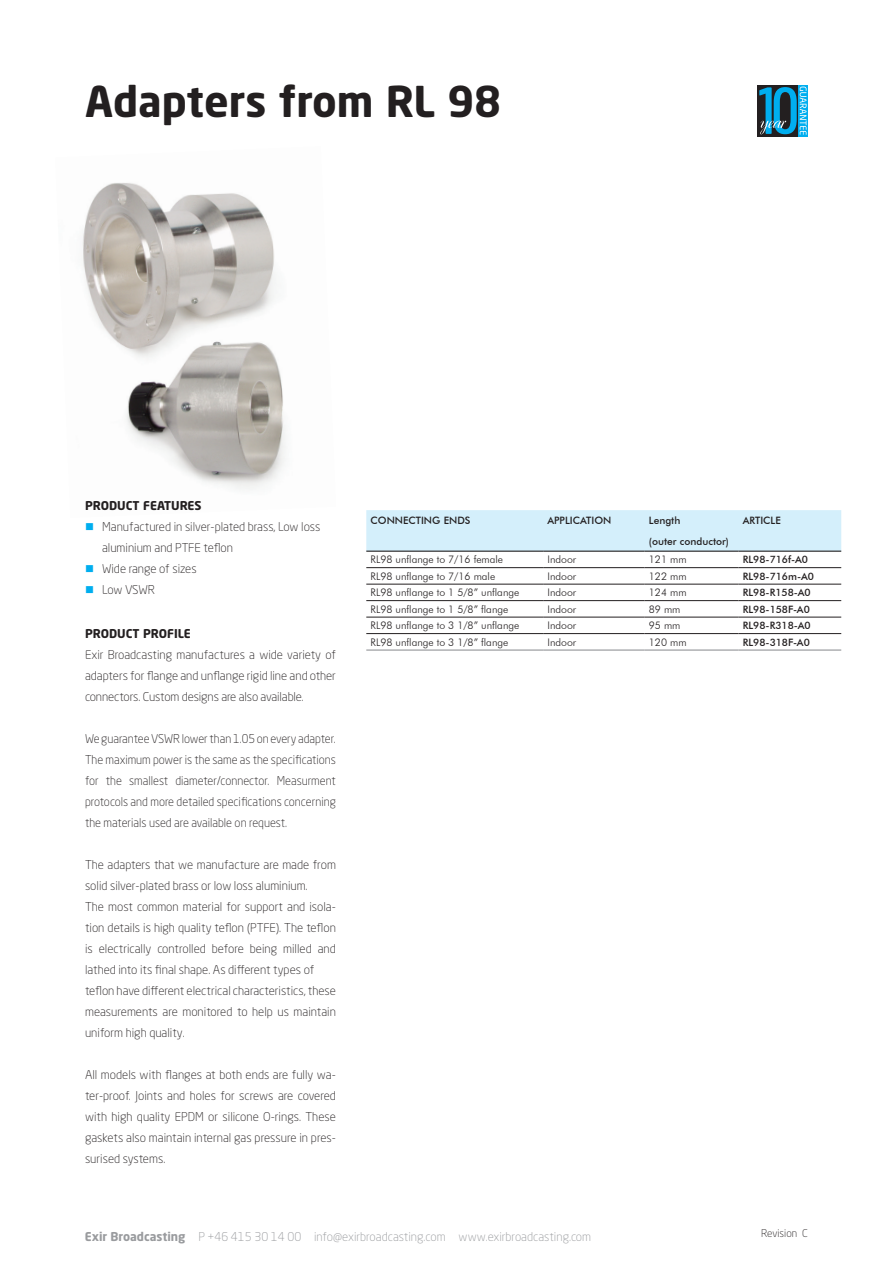
<style>
.page{position:relative;width:893px;height:1263px;background:#fff}
.page>*{position:absolute;margin:0;border:0;box-sizing:border-box;transform-origin:0 0}
.t1{font:700 42px "Neo Sans Std";color:#231f20}
.Bread{font:300 12px/21px "Neo Sans Std";color:#231f20;text-align:justify}
.Bread-2{font:300 12px/21px "Neo Sans Std";color:#231f20;text-align:justify;scale:.96 1}
.t2{font:300 12px "Neo Sans Std";color:#999b9e}
.t3{font:700 12px "Neo Sans Std";color:#231f20}
.Bread_kort_radavstån{font:300 10.5px "Futura BT";color:#231f20}
.T2{font:300 10.5px "Neo Sans Std";color:#231f20}
.T2-2{font:500 10.2px "Futura BT";color:#231f20}
.s1{font-weight:700}
</style>
<div class="page">
<img style="left:82px;top:183px;width:204px;height:307px">
<div style="left:366px;top:510px;width:475px;height:41px;background:#d4effb"></div>
<hr style="left:366px;top:617px;width:177px;height:1px;background:#231f20">
<hr style="left:543px;top:617px;width:102px;height:1px;background:#231f20">
<hr style="left:645px;top:617px;width:93px;height:1px;background:#231f20">
<hr style="left:738px;top:617px;width:103px;height:1px;background:#231f20">
<hr style="left:366px;top:633px;width:177px;height:1px;background:#231f20">
<hr style="left:543px;top:633px;width:102px;height:1px;background:#231f20">
<hr style="left:645px;top:633px;width:93px;height:1px;background:#231f20">
<hr style="left:738px;top:633px;width:103px;height:1px;background:#231f20">
<hr style="left:366px;top:584px;width:177px;height:1px;background:#231f20">
<hr style="left:543px;top:584px;width:102px;height:1px;background:#231f20">
<hr style="left:645px;top:584px;width:93px;height:1px;background:#231f20">
<hr style="left:738px;top:584px;width:103px;height:1px;background:#231f20">
<hr style="left:366px;top:600px;width:177px;height:1px;background:#231f20">
<hr style="left:543px;top:600px;width:102px;height:1px;background:#231f20">
<hr style="left:645px;top:600px;width:93px;height:1px;background:#231f20">
<hr style="left:738px;top:600px;width:103px;height:1px;background:#231f20">
<hr style="left:366px;top:567px;width:177px;height:1px;background:#231f20">
<hr style="left:543px;top:567px;width:102px;height:1px;background:#231f20">
<hr style="left:645px;top:567px;width:93px;height:1px;background:#231f20">
<hr style="left:738px;top:567px;width:103px;height:1px;background:#231f20">
<hr style="left:366px;top:551px;width:177px;height:1px;background:#231f20">
<hr style="left:543px;top:551px;width:102px;height:1px;background:#231f20">
<hr style="left:645px;top:551px;width:93px;height:1px;background:#231f20">
<hr style="left:738px;top:551px;width:103px;height:1px;background:#231f20">
<hr style="left:366px;top:649px;width:177px;height:2px;background:#939598">
<hr style="left:543px;top:649px;width:102px;height:2px;background:#939598">
<hr style="left:645px;top:649px;width:93px;height:2px;background:#939598">
<hr style="left:738px;top:649px;width:103px;height:2px;background:#939598">
<div style="left:757px;top:85px;width:41px;height:51px;background:#231f20"></div>
<svg style="left:798px;top:85px;width:10px;height:51px"></svg>
<svg style="left:759px;top:87px;width:47px;height:48px"></svg>
<h1 class="t1" style="left:85px;top:75px;width:418px">Adapters from RL 98</h1>
<h4 class="t3" style="left:85px;top:497px;width:118px">PRODUCT FEATURES</h4>
<p class="Bread" style="left:102px;top:516px;width:220px">Manufactured in silver-plated brass, Low loss aluminium and PTFE teflon</p>
<p class="Bread" style="left:102px;top:558px;width:96px">Wide range of sizes</p>
<p class="Bread" style="left:102px;top:579px;width:55px">Low VSWR</p>
<h4 class="t3" style="left:85px;top:626px;width:107px">PRODUCT PROFILE</h4>
<p class="Bread" style="left:85px;top:644px;width:252px">Exir Broadcasting manufactures a wide variety of adapters for flange and unflange rigid line and other connectors. Custom designs are also available.</p>
<p class="Bread-2" style="left:85px;top:728px;width:263px">We guarantee VSWR lower than 1.05 on every adapter.<br>The maximum power is the same as the specifications for the smallest diameter/connector. Measurment protocols and more detailed specifications concerning the materials used are available on request.</p>
<p class="Bread" style="left:85px;top:854px;width:252px">The adapters that we manufacture are made from solid silver-plated brass or low loss aluminium.</p>
<p class="Bread" style="left:85px;top:896px;width:252px">The most common material for support and isola&shy;tion details is high quality teflon (PTFE). The teflon is electrically controlled before being milled and lathed into its final shape. As different types of</p>
<p class="Bread" style="left:85px;top:980px;width:252px">teflon have different electrical characteristics, these measurements are monitored to help us maintain uniform high quality.</p>
<p class="Bread" style="left:85px;top:1064px;width:252px">All models with flanges at both ends are fully wa&shy;ter-proof. Joints and holes for screws are covered with high quality EPDM or silicone O-rings. These gaskets also maintain internal gas pressure in pres&shy;surised systems.</p>
<p class="T2-2" style="left:371px;top:514px;width:101px">CONNECTING ENDS</p>
<p class="T2-2" style="left:547px;top:514px;width:65px">APPLICATION</p>
<p class="T2-2" style="left:649px;top:514px;width:33px">Length</p>
<p class="T2-2" style="left:743px;top:514px;width:40px">ARTICLE</p>
<p class="T2-2" style="left:649px;top:535px;width:82px">(outer conductor)</p>
<p class="Bread_kort_radavstån" style="left:371px;top:553px;width:134px">RL98 unflange to 7/16 female</p>
<p class="Bread_kort_radavstån" style="left:547px;top:553px;width:30px">Indoor</p>
<p class="Bread_kort_radavstån" style="left:649px;top:553px;width:39px">121 mm</p>
<p class="T2-2" style="left:743px;top:553px;width:67px">RL98-716f-A0</p>
<p class="Bread_kort_radavstån" style="left:371px;top:570px;width:126px">RL98 unflange to 7/16 male</p>
<p class="Bread_kort_radavstån" style="left:547px;top:570px;width:30px">Indoor</p>
<p class="Bread_kort_radavstån" style="left:649px;top:570px;width:39px">122 mm</p>
<p class="T2-2" style="left:743px;top:570px;width:73px">RL98-716m-A0</p>
<p class="Bread_kort_radavstån" style="left:371px;top:586px;width:150px">RL98 unflange to 1 5/8” unflange</p>
<p class="Bread_kort_radavstån" style="left:547px;top:586px;width:30px">Indoor</p>
<p class="Bread_kort_radavstån" style="left:649px;top:586px;width:39px">124 mm</p>
<p class="T2-2" style="left:743px;top:586px;width:70px">RL98-R158-A0</p>
<p class="Bread_kort_radavstån" style="left:371px;top:603px;width:139px">RL98 unflange to 1 5/8” flange</p>
<p class="Bread_kort_radavstån" style="left:547px;top:603px;width:30px">Indoor</p>
<p class="Bread_kort_radavstån" style="left:649px;top:603px;width:33px">89 mm</p>
<p class="T2-2" style="left:743px;top:603px;width:69px">RL98-158F-A0</p>
<p class="Bread_kort_radavstån" style="left:371px;top:619px;width:150px">RL98 unflange to 3 1/8” unflange</p>
<p class="Bread_kort_radavstån" style="left:547px;top:619px;width:30px">Indoor</p>
<p class="Bread_kort_radavstån" style="left:649px;top:619px;width:33px">95 mm</p>
<p class="T2-2" style="left:743px;top:619px;width:70px">RL98-R318-A0</p>
<p class="Bread_kort_radavstån" style="left:371px;top:636px;width:139px">RL98 unflange to 3 1/8” flange</p>
<p class="Bread_kort_radavstån" style="left:547px;top:636px;width:30px">Indoor</p>
<p class="Bread_kort_radavstån" style="left:649px;top:636px;width:39px">120 mm</p>
<p class="T2-2" style="left:743px;top:636px;width:69px">RL98-318F-A0</p>
<p class="t2" style="left:85px;top:1230px;width:508px"><span class="s1">Exir Broadcasting</span> P +46 415 30 14 00 info@exirbroadcasting.com www.exirbroadcasting.com</p>
<p class="T2" style="left:761px;top:1226px;width:48px">Revision C</p>
</div>
